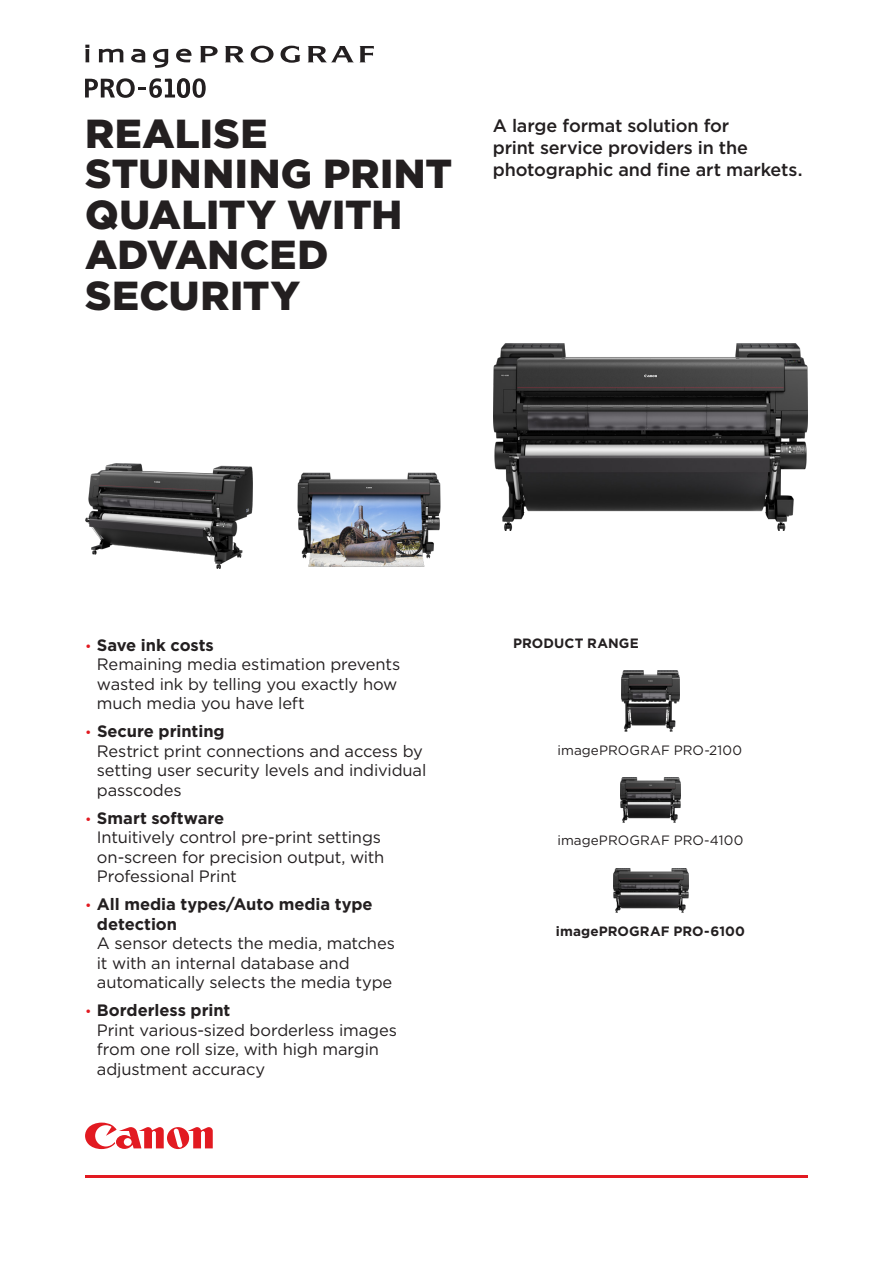
<style>
.page{position:relative;width:893px;height:1263px;background:#fff}
.page>*{position:absolute;margin:0;border:0;box-sizing:border-box;transform-origin:0 0}
.COVER_HEADER_LARGE{font:900 40.5px/40.5px "Gotham";letter-spacing:.005em;color:#231f20}
.INTRO{font:500 18px/21.6px "Gotham";letter-spacing:-.01em;color:#231f20}
.BODY_BULLETS{font:16.5px/19.5px "Gotham";letter-spacing:-.01em;color:#231f20}
.t1{font:700 16.5px "Gotham";letter-spacing:-.005em;color:#231f20}
.BODY{font:13.5px "Gotham";letter-spacing:.005em;color:#231f20}
.BODY-2{font:700 13.5px "Gotham";letter-spacing:.005em;color:#231f20}
.SUBHEAD{font:700 13.5px "Gotham";letter-spacing:.01em;color:#231f20}
.s1{font-size:13.5px;color:#e21a21}
.s2{font-weight:700}
.s3{font-weight:400;font-size:13.5px;color:#e21a21}
</style>
<div class="page">
<svg style="left:85px;top:1122px;width:128px;height:28px"></svg>
<hr style="left:85px;top:1175px;width:723px;height:3px;background:#e21a21">
<img style="left:297px;top:472px;width:144px;height:95px">
<img style="left:85px;top:463px;width:168px;height:106px">
<img style="left:493px;top:343px;width:315px;height:187px">
<svg style="left:200px;top:46px;width:18px;height:16px"></svg>
<svg style="left:225px;top:46px;width:19px;height:16px"></svg>
<svg style="left:251px;top:46px;width:23px;height:17px"></svg>
<svg style="left:281px;top:46px;width:20px;height:17px"></svg>
<svg style="left:307px;top:46px;width:67px;height:16px"></svg>
<svg style="left:85px;top:45px;width:4px;height:17px"></svg>
<svg style="left:99px;top:49px;width:24px;height:13px"></svg>
<svg style="left:131px;top:49px;width:14px;height:14px"></svg>
<svg style="left:153px;top:49px;width:15px;height:19px"></svg>
<svg style="left:176px;top:49px;width:16px;height:13px"></svg>
<svg style="left:85px;top:78px;width:121px;height:20px"></svg>
<img style="left:621px;top:777px;width:60px;height:45px">
<img style="left:613px;top:868px;width:75px;height:45px">
<img style="left:622px;top:670px;width:57px;height:62px">
<p class="COVER_HEADER_LARGE" style="left:85px;top:112px;width:368px">REALISE<br>STUNNING PRINT<br>QUALITY WITH<br>ADVANCED<br>SECURITY</p>
<p class="INTRO" style="left:493px;top:115px;width:311px">A large format solution for<br>print service providers in the photographic and fine art markets.</p>
<p class="BODY_BULLETS" style="left:97px;top:635px;width:305px;text-indent:-12px"><span class="s1">•</span> <span class="s2">Save ink costs<br></span>Remaining media estimation prevents wasted ink by telling you exactly how much media you have left</p>
<p class="t1" style="left:85px;top:721px;width:141px"><span class="s3">•</span> Secure printing</p>
<p class="BODY_BULLETS" style="left:97px;top:741px;width:331px">Restrict print connections and access by setting user security levels and individual passcodes</p>
<p class="BODY_BULLETS" style="left:97px;top:808px;width:289px;text-indent:-12px"><span class="s1">•</span> <span class="s2">Smart software<br></span>Intuitively control pre-print settings on-screen for precision output, with<br>Professional Print</p>
<p class="BODY_BULLETS" style="left:97px;top:894px;width:299px;text-indent:-12px"><span class="s1">•</span> <span class="s2">All media types/Auto media type detection<br></span>A sensor detects the media, matches it with an internal database and automatically selects the media type</p>
<p class="BODY_BULLETS" style="left:97px;top:1000px;width:301px;text-indent:-12px"><span class="s1">•</span> <span class="s2">Borderless print<br></span>Print various-sized borderless images from one roll size, with high margin adjustment accuracy</p>
<p class="SUBHEAD" style="left:513px;top:634px;width:127px">PRODUCT RANGE</p>
<p class="BODY" style="left:558px;top:741px;width:186px">imagePROGRAF PRO-2100</p>
<p class="BODY" style="left:558px;top:831px;width:187px">imagePROGRAF PRO-4100</p>
<p class="BODY-2" style="left:556px;top:922px;width:191px">imagePROGRAF PRO-6100</p>
</div>
